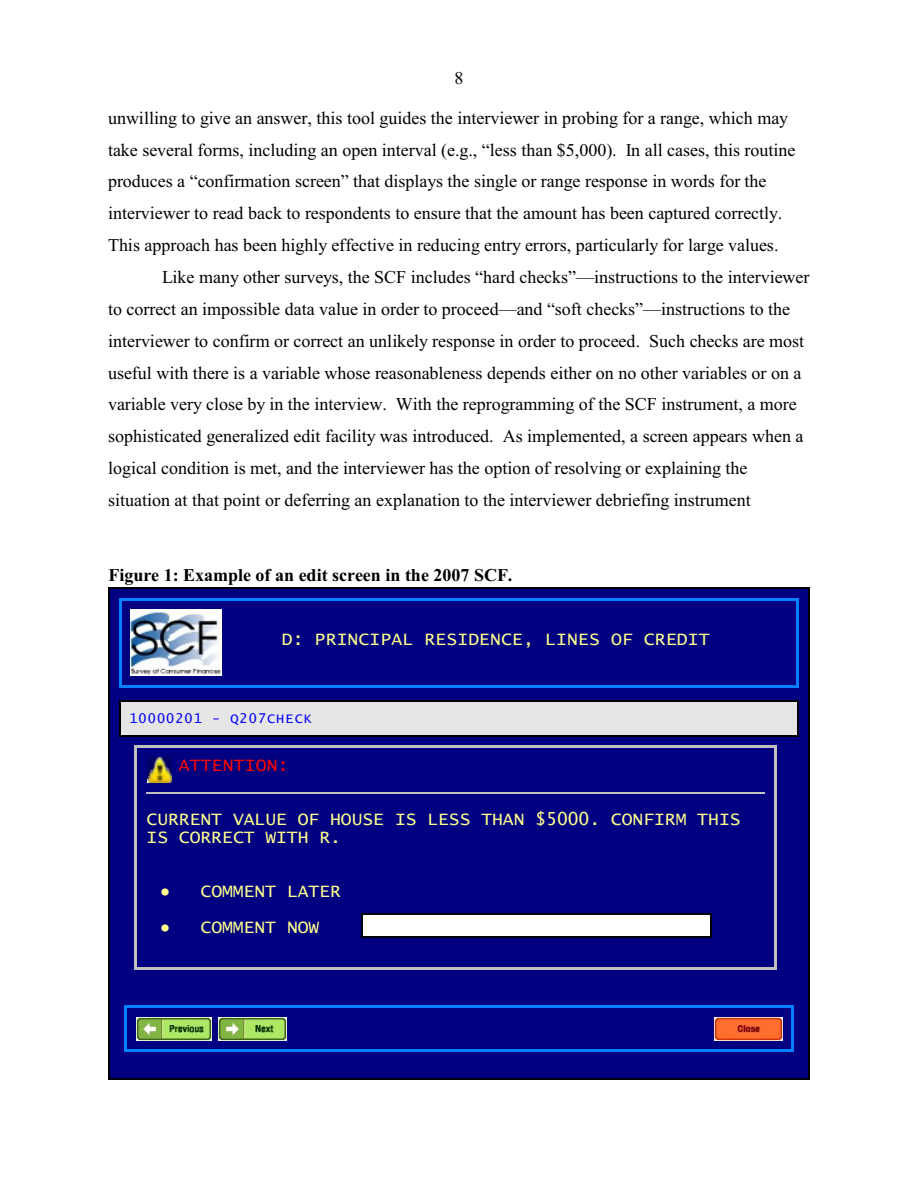
<style>
.page{position:relative;width:918px;height:1188px;background:#fff}
.page>*{position:absolute;margin:0;border:0;box-sizing:border-box;transform-origin:0 0}
.t1{font:18px/39.3px "Times New Roman";color:#000}
.t2{font:18px/18px "Lucida Console";color:#ffff8f}
.t3{font:700 18px "Times New Roman";color:#000}
.t4{font:18px "Lucida Console";letter-spacing:.01em;color:#f00}
.t5{font:13.5px "Lucida Console";letter-spacing:.08em;color:#00f}
</style>
<div class="page">
<div style="left:109px;top:587px;width:700px;height:493px;background:#000080"></div>
<div style="left:361px;top:913px;width:351px;height:25px;background:#fff"></div>
<svg style="left:361px;top:915px;width:1px;height:22px"></svg>
<hr style="left:710px;top:913px;width:2px;height:25px;background:#000">
<hr style="left:361px;top:913px;width:351px;height:2px;background:#000">
<hr style="left:361px;top:937px;width:351px;height:1px;background:#000">
<hr style="left:147px;top:793px;width:618px;height:1px;background:#bfbfbf">
<img style="left:147px;top:757px;width:24px;height:26px">
<hr style="left:135px;top:745px;width:2px;height:225px;background:#bfbfbf">
<hr style="left:774px;top:745px;width:3px;height:225px;background:#bfbfbf">
<hr style="left:135px;top:745px;width:642px;height:3px;background:#bfbfbf">
<hr style="left:135px;top:967px;width:642px;height:3px;background:#bfbfbf">
<img style="left:131px;top:610px;width:90px;height:66px">
<hr style="left:119px;top:598px;width:3px;height:89px;background:#0080ff">
<hr style="left:796px;top:598px;width:3px;height:89px;background:#0080ff">
<hr style="left:119px;top:598px;width:679px;height:2px;background:#0080ff">
<hr style="left:119px;top:685px;width:679px;height:3px;background:#0080ff">
<img style="left:136px;top:1017px;width:76px;height:23px">
<img style="left:218px;top:1017px;width:69px;height:23px">
<img style="left:714px;top:1017px;width:69px;height:23px">
<hr style="left:124px;top:1005px;width:3px;height:47px;background:#0080ff">
<hr style="left:792px;top:1005px;width:2px;height:47px;background:#0080ff">
<hr style="left:124px;top:1005px;width:670px;height:3px;background:#0080ff">
<hr style="left:124px;top:1049px;width:670px;height:3px;background:#0080ff">
<div style="left:119px;top:701px;width:680px;height:35px;background:#e6e6e6"></div>
<hr style="left:119px;top:701px;width:1px;height:35px;background:#000">
<hr style="left:797px;top:701px;width:2px;height:35px;background:#000">
<hr style="left:119px;top:701px;width:679px;height:1px;background:#000">
<hr style="left:119px;top:735px;width:679px;height:1px;background:#000">
<hr style="left:109px;top:587px;width:1px;height:492px;background:#000">
<hr style="left:808px;top:587px;width:1px;height:492px;background:#000">
<hr style="left:109px;top:587px;width:700px;height:2px;background:#000">
<hr style="left:109px;top:1078px;width:700px;height:2px;background:#000">
<p class="t1" style="left:108px;top:60px;width:682px;text-indent:346px">8<br>unwilling to give an answer, this tool guides the interviewer in probing for a range, which may</p>
<p class="t1" style="left:108px;top:132px;width:689px">take several forms, including an open interval (e.g., “less than $5,000). In all cases, this routine</p>
<p class="t1" style="left:108px;top:163px;width:660px">produces a “confirmation screen” that displays the single or range response in words for the</p>
<p class="t1" style="left:108px;top:195px;width:676px">interviewer to read back to respondents to ensure that the amount has been captured correctly.</p>
<p class="t1" style="left:108px;top:227px;width:672px">This approach has been highly effective in reducing entry errors, particularly for large values.</p>
<p class="t1" style="left:162px;top:259px;width:649px">Like many other surveys, the SCF includes “hard checks”—instructions to the interviewer</p>
<p class="t1" style="left:108px;top:291px;width:684px">to correct an impossible data value in order to proceed—and “soft checks”—instructions to the</p>
<p class="t1" style="left:108px;top:323px;width:698px">interviewer to confirm or correct an unlikely response in order to proceed. Such checks are most</p>
<p class="t1" style="left:108px;top:355px;width:695px">useful with there is a variable whose reasonableness depends either on no other variables or on a</p>
<p class="t1" style="left:108px;top:386px;width:690px">variable very close by in the interview. With the reprogramming of the SCF instrument, a more</p>
<p class="t1" style="left:108px;top:418px;width:697px">sophisticated generalized edit facility was introduced. As implemented, a screen appears when a</p>
<p class="t1" style="left:108px;top:450px;width:641px">logical condition is met, and the interviewer has the option of resolving or explaining the</p>
<p class="t1" style="left:108px;top:482px;width:644px">situation at that point or deferring an explanation to the interviewer debriefing instrument</p>
<p class="t3" style="left:109px;top:569px;width:405px">Figure 1: Example of an edit screen in the 2007 SCF.</p>
<p class="t2" style="left:282px;top:631px;width:430px">D: PRINCIPAL RESIDENCE, LINES OF CREDIT</p>
<p class="t5" style="left:129px;top:712px;width:184px">10000201 - Q207CHECK</p>
<p class="t4" style="left:179px;top:757px;width:111px">ATTENTION:</p>
<p class="t2" style="left:147px;top:811px;width:596px">CURRENT VALUE OF HOUSE IS LESS THAN $5000. CONFIRM THIS<br>IS CORRECT WITH R.</p>
<p class="t2" style="left:201px;top:874px;width:142px;line-height:36px">COMMENT LATER<br>COMMENT NOW</p>
</div>
